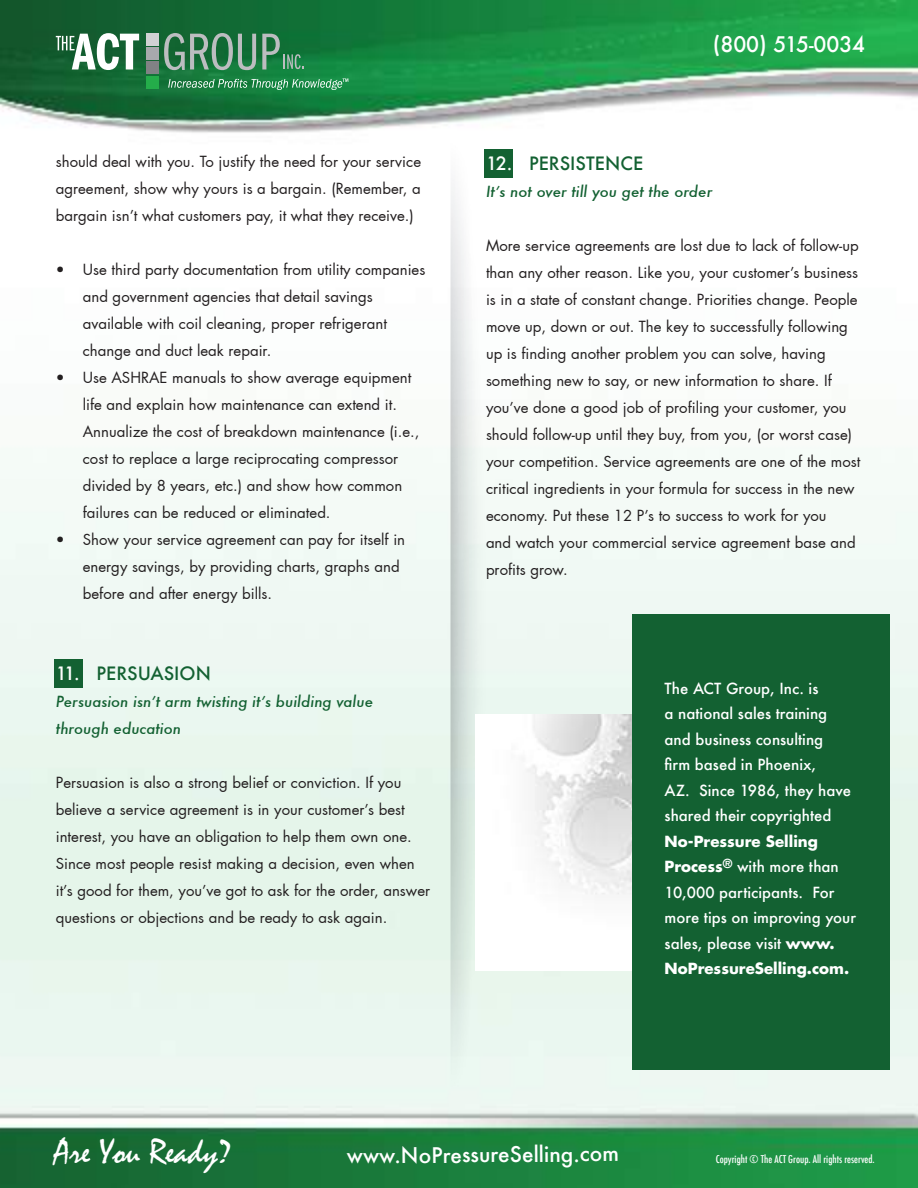
<style>
.page{position:relative;width:918px;height:1188px;background:#fff}
.page>*{position:absolute;margin:0;border:0;box-sizing:border-box;transform-origin:0 0}
.t1{font:36px "Mistral";color:#fff}
.t2{font:500 21px "Futura";color:#fff}
.t3{font:500 18px "Futura";color:#136132}
.t4{font:15px/27px "Futura";color:#231f20}
.t5{font:500 15px/25.5px "Futura";color:#fff}
.t6{font:italic 500 15px/27px "Futura";color:#136132}
.t7{font:500 condensed 10.5px "Futura";color:#fff}
.s1{color:#fff}
.s2{font-weight:700}
</style>
<div class="page">
<img style="left:0;top:0;width:918px;height:1188px">
<svg style="left:164px;top:33px;width:92px;height:37px;background:#538a6a"></svg>
<svg style="left:168px;top:78px;width:180px;height:12px;background:#459b66"></svg>
<div style="left:146px;top:76px;width:13px;height:12px;background:#24ad4a"></div>
<div style="left:146px;top:62px;width:13px;height:12px;background:#808285"></div>
<div style="left:146px;top:47px;width:13px;height:13px;background:#a8a9ad"></div>
<div style="left:146px;top:33px;width:13px;height:12px;background:#d1d2d4"></div>
<svg style="left:56px;top:33px;width:83px;height:37px"></svg>
<svg style="left:262px;top:34px;width:41px;height:35px"></svg>
<img style="left:451px;top:140px;width:64px;height:950px">
<img style="left:475px;top:714px;width:157px;height:257px">
<div style="left:632px;top:615px;width:257px;height:455px;background:#136132"></div>
<div style="left:54px;top:659px;width:29px;height:29px;background:#136132"></div>
<div style="left:484px;top:149px;width:29px;height:29px;background:#136132"></div>
<p class="t4" style="left:56px;top:148px;width:367px;text-align:justify">should deal with you. To justify the need for your service agreement, show why yours is a bargain. (Remember, a bargain isn’t what customers pay, it what they receive.)</p>
<p class="t4" style="left:83px;top:256px;width:344px;text-indent:-27px">• Use third party documentation from utility companies and government agencies that detail savings available with coil cleaning, proper refrigerant change and duct leak repair.</p>
<p class="t4" style="left:83px;top:364px;width:338px;text-indent:-27px">• Use ASHRAE manuals to show average equipment life and explain how maintenance can extend it.<br>Annualize the cost of breakdown maintenance (i.e., cost to replace a large reciprocating compressor divided by 8 years, etc.) and show how common failures can be reduced or eliminated.</p>
<p class="t4" style="left:83px;top:526px;width:324px;text-indent:-27px">• Show your service agreement can pay for itself in energy savings, by providing charts, graphs and before and after energy bills.</p>
<p class="t3" style="left:56px;top:661px;width:157px"><span class="s1">11.</span> PERSUASION</p>
<p class="t6" style="left:56px;top:688px;width:319px">Persuasion isn’t arm twisting it’s building value through education</p>
<p class="t4" style="left:56px;top:769px;width:376px">Persuasion is also a strong belief or conviction. If you believe a service agreement is in your customer’s best interest, you have an obligation to help them own one.<br>Since most people resist making a decision, even when it’s good for them, you’ve got to ask for the order, answer questions or objections and be ready to ask again.</p>
<h2 class="t2" style="left:713px;top:30px;width:154px">(800) 515-0034</h2>
<p class="t3" style="left:486px;top:151px;width:159px"><span class="s1">12.</span> PERSISTENCE</p>
<p class="t6" style="left:486px;top:177px;width:228px">It’s not over till you get the order</p>
<p class="t4" style="left:486px;top:232px;width:376px">More service agreements are lost due to lack of follow-up than any other reason. Like you, your customer’s business is in a state of constant change. Priorities change. People move up, down or out. The key to successfully following up is finding another problem you can solve, having something new to say, or new information to share. If you’ve done a good job of profiling your customer, you should follow-up until they buy, from you, (or worst case) your competition. Service agreements are one of the most critical ingredients in your formula for success in the new economy. Put these 12 P’s to success to work for you<br>and watch your commercial service agreement base and profits grow.</p>
<p class="t5" style="left:665px;top:675px;width:188px">The ACT Group, Inc. is<br>a national sales training and business consulting firm based in Phoenix,<br>AZ. Since 1986, they have shared their copyrighted</p>
<p class="t5" style="left:665px;top:828px;width:193px"><span class="s2">No-Pressure Selling<br>Process</span><sup>®</sup> with more than<br>10,000 participants. For more tips on improving your sales, please visit <span class="s2">www.<br>NoPressureSelling.com.</span></p>
<h1 class="t1" style="left:54px;top:1132px;width:180px">Are You Ready?</h1>
<h2 class="t2" style="left:346px;top:1143px;width:274px;rotate:-1deg">www.NoPressureSelling.com</h2>
<p class="t7" style="left:716px;top:1152px;width:161px">Copyright © The ACT Group. All rights reserved.</p>
</div>
